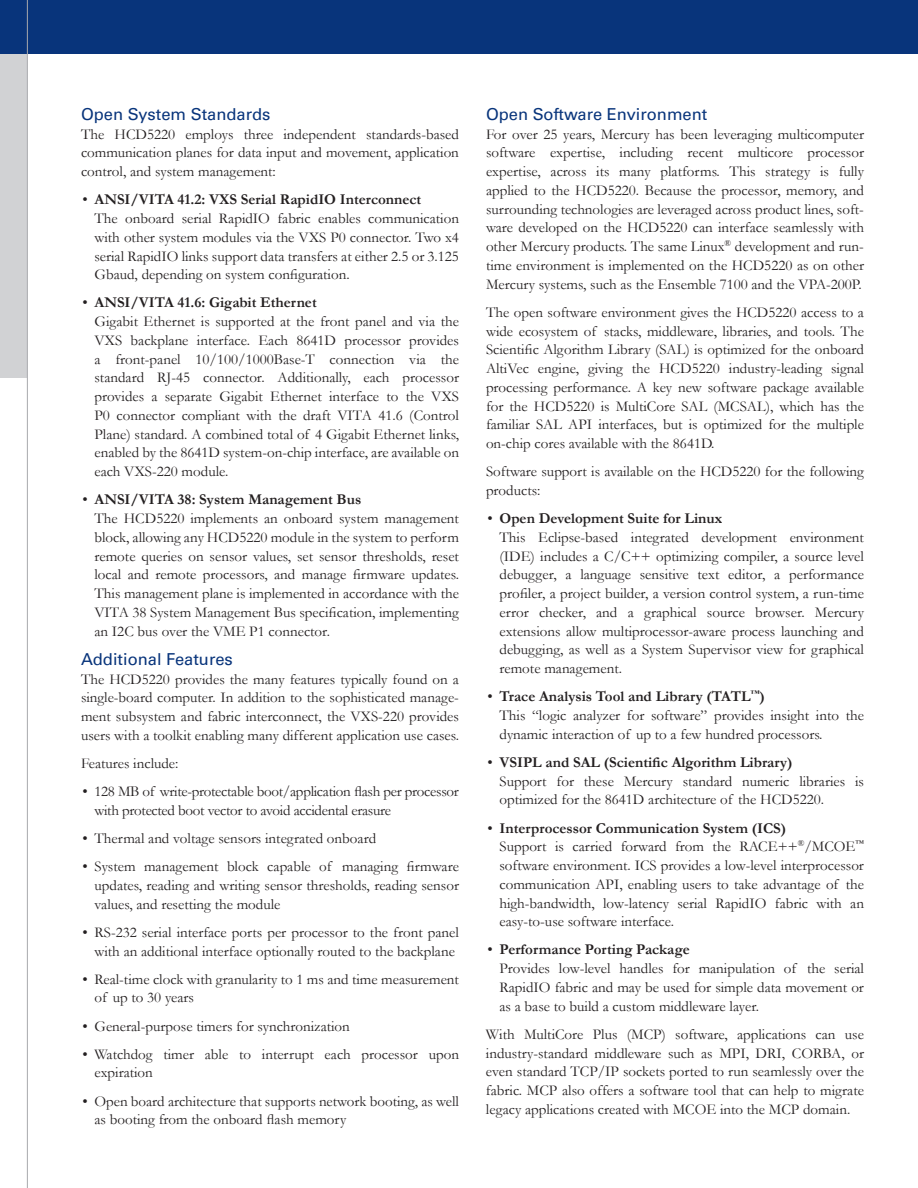
<style>
.page{position:relative;width:918px;height:1188px;background:#fff}
.page>*{position:absolute;margin:0;border:0;box-sizing:border-box;transform-origin:0 0}
.Paragraph_subtitle{font:16.5px "Univers LT Pro 55 Roman";color:#08347b}
.indented_bullet_list{font:15px/18.8px "Garamond";color:#231f20}
.Body_text{font:15px/18.8px "Garamond";color:#231f20;text-align:justify}
.indented_bullet_list-2{font:15px/18.8px "Garamond";letter-spacing:-.02em;color:#231f20}
.s1{font-weight:700}
</style>
<div class="page">
<div style="left:0;top:53px;width:27px;height:325px;background:#d1d2d4"></div>
<div style="left:0;top:0;width:918px;height:54px;background:#08347b"></div>
<hr style="left:27px;top:0;width:1px;height:1188px;background:#a8a9ad">
<p class="Paragraph_subtitle" style="left:81px;top:103px;width:191px">Open System Standards</p>
<p class="Body_text" style="left:81px;top:124px;width:379px">The HCD5220 employs three independent standards-based communication planes for data input and movement, application control, and system management:</p>
<p class="indented_bullet_list" style="left:94px;top:190px;width:366px;text-indent:-12px">• <span class="s1">ANSI/VITA 41.2: VXS Serial RapidIO Interconnect<br></span>The onboard serial RapidIO fabric enables communication with other system modules via the VXS P0 connector. Two x4 serial RapidIO links support data transfers at either 2.5 or 3.125<br>Gbaud, depending on system configuration.</p>
<p class="indented_bullet_list" style="left:94px;top:293px;width:366px;text-indent:-12px">• <span class="s1">ANSI/VITA 41.6: Gigabit Ethernet<br></span>Gigabit Ethernet is supported at the front panel and via the VXS backplane interface. Each 8641D processor provides a front-panel 10/100/1000Base-T connection via the standard RJ-45 connector. Additionally, each processor provides a separate Gigabit Ethernet interface to the VXS P0 connector compliant with the draft VITA 41.6 (Control Plane) standard. A combined total of 4 Gigabit Ethernet links, enabled by the 8641D system-on-chip interface, are available on each VXS-220 module.</p>
<p class="indented_bullet_list" style="left:94px;top:490px;width:366px;text-indent:-12px">• <span class="s1">ANSI/VITA 38: System Management Bus<br></span>The HCD5220 implements an onboard system management block, allowing any HCD5220 module in the system to perform remote queries on sensor values, set sensor thresholds, reset local and remote processors, and manage firmware updates.<br>This management plane is implemented in accordance with the VITA 38 System Management Bus specification, implementing an I2C bus over the VME P1 connector.</p>
<p class="Paragraph_subtitle" style="left:81px;top:648px;width:153px">Additional Features</p>
<p class="Body_text" style="left:81px;top:669px;width:380px">The HCD5220 provides the many features typically found on a single-board computer. In addition to the sophisticated manage&shy;ment subsystem and fabric interconnect, the VXS-220 provides users with a toolkit enabling many different application use cases.</p>
<p class="Body_text" style="left:81px;top:754px;width:99px">Features include:</p>
<p class="indented_bullet_list-2" style="left:94px;top:782px;width:366px;text-indent:-12px">• 128 MB of write-protectable boot/application flash per processor with protected boot vector to avoid accidental erasure</p>
<p class="indented_bullet_list" style="left:82px;top:829px;width:295px">• Thermal and voltage sensors integrated onboard</p>
<p class="indented_bullet_list" style="left:94px;top:857px;width:366px;text-align:justify;text-indent:-12px">• System management block capable of managing firmware updates, reading and writing sensor thresholds, reading sensor values, and resetting the module</p>
<p class="indented_bullet_list" style="left:82px;top:922px;width:378px;text-align:center">• RS-232 serial interface ports per processor to the front panel with an additional interface optionally routed to the backplane</p>
<p class="indented_bullet_list" style="left:94px;top:969px;width:366px;text-indent:-12px">• Real-time clock with granularity to 1 ms and time measurement of up to 30 years</p>
<p class="indented_bullet_list" style="left:82px;top:1016px;width:269px">• General-purpose timers for synchronization</p>
<p class="indented_bullet_list" style="left:94px;top:1044px;width:366px;text-indent:-12px">• Watchdog timer able to interrupt each processor upon expiration</p>
<p class="indented_bullet_list" style="left:94px;top:1091px;width:366px;text-indent:-12px">• Open board architecture that supports network booting, as well as booting from the onboard flash memory</p>
<p class="Paragraph_subtitle" style="left:486px;top:103px;width:223px">Open Software Environment</p>
<p class="Body_text" style="left:486px;top:124px;width:380px">For over 25 years, Mercury has been leveraging multicomputer software expertise, including recent multicore processor expertise, across its many platforms. This strategy is fully applied to the HCD5220. Because the processor, memory, and surrounding technologies are leveraged across product lines, soft&shy;ware developed on the HCD5220 can interface seamlessly with other Mercury products. The same Linux<sup>®</sup> development and run&shy;time environment is implemented on the HCD5220 as on other Mercury systems, such as the Ensemble 7100 and the VPA-200P.</p>
<p class="Body_text" style="left:486px;top:302px;width:380px">The open software environment gives the HCD5220 access to a wide ecosystem of stacks, middleware, libraries, and tools. The Scientific Algorithm Library (SAL) is optimized for the onboard AltiVec engine, giving the HCD5220 industry-leading signal processing performance. A key new software package available for the HCD5220 is MultiCore SAL (MCSAL), which has the familiar SAL API interfaces, but is optimized for the multiple on-chip cores available with the 8641D.</p>
<p class="Body_text" style="left:486px;top:462px;width:380px">Software support is available on the HCD5220 for the following products:</p>
<p class="indented_bullet_list" style="left:500px;top:509px;width:366px;text-indent:-12px">• <span class="s1">Open Development Suite for Linux<br></span>This Eclipse-based integrated development environment (IDE) includes a C/C++ optimizing compiler, a source level debugger, a language sensitive text editor, a performance profiler, a project builder, a version control system, a run-time error checker, and a graphical source browser. Mercury extensions allow multiprocessor-aware process launching and debugging, as well as a System Supervisor view for graphical remote management.</p>
<p class="indented_bullet_list" style="left:500px;top:687px;width:366px;text-indent:-12px">• <span class="s1">Trace Analysis Tool and Library (TATL</span><sup>™</sup><span class="s1">)<br></span>This “logic analyzer for software” provides insight into the dynamic interaction of up to a few hundred processors.</p>
<p class="indented_bullet_list" style="left:500px;top:752px;width:366px;text-indent:-12px">• <span class="s1">VSIPL and SAL (Scientific Algorithm Library)<br></span>Support for these Mercury standard numeric libraries is optimized for the 8641D architecture of the HCD5220.</p>
<p class="indented_bullet_list" style="left:499px;top:818px;width:366px;text-indent:-12px">• <span class="s1">Interprocessor Communication System (ICS)<br></span>Support is carried forward from the RACE++<sup>®</sup>/MCOE<sup>™ </sup>software environment. ICS provides a low-level interprocessor communication API, enabling users to take advantage of the high-bandwidth, low-latency serial RapidIO fabric with an easy-to-use software interface.</p>
<p class="indented_bullet_list" style="left:499px;top:940px;width:366px;text-indent:-12px">• <span class="s1">Performance Porting Package<br></span>Provides low-level handles for manipulation of the serial RapidIO fabric and may be used for simple data movement or as a base to build a custom middleware layer.</p>
<p class="Body_text" style="left:486px;top:1024px;width:380px">With MultiCore Plus (MCP) software, applications can use industry-standard middleware such as MPI, DRI, CORBA, or even standard TCP/IP sockets ported to run seamlessly over the fabric. MCP also offers a software tool that can help to migrate legacy applications created with MCOE into the MCP domain.</p>
</div>
